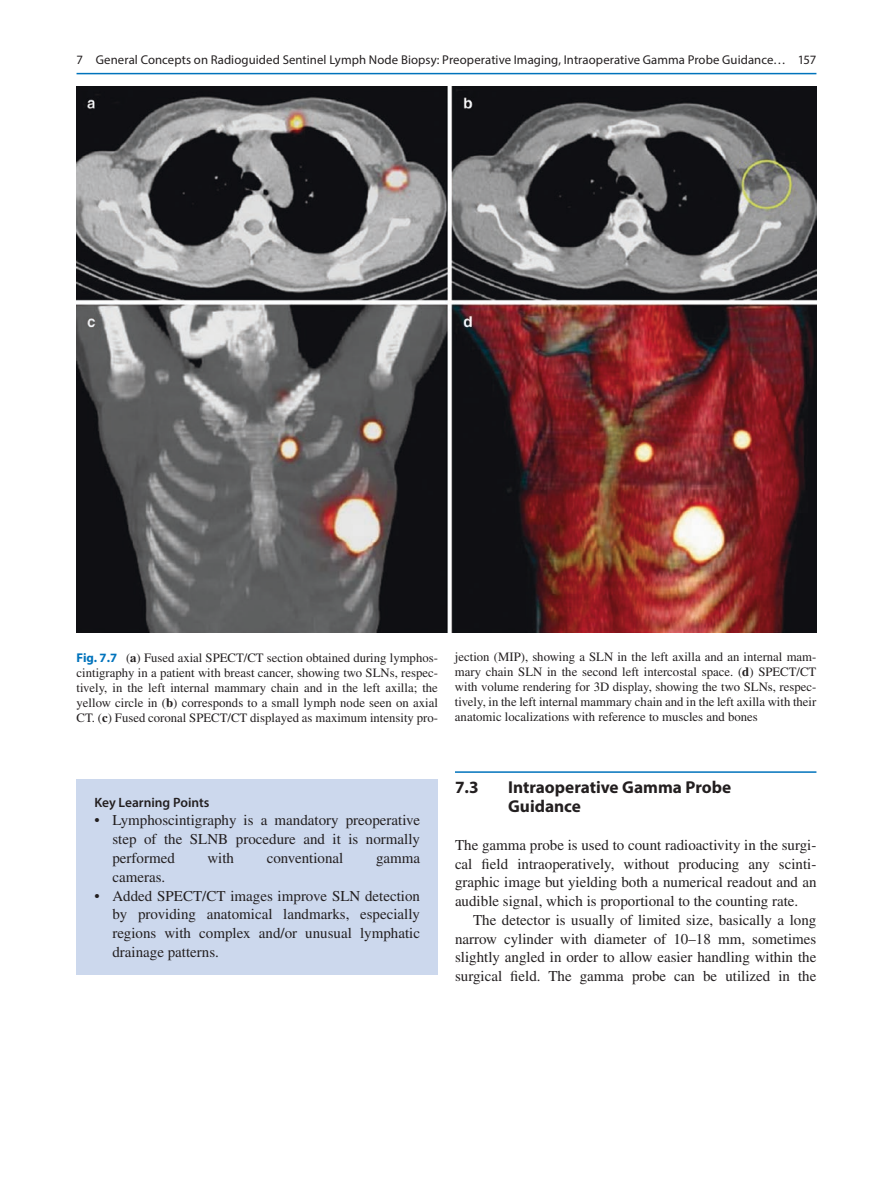
<style>
.page{position:relative;width:893px;height:1187px;background:#fff}
.page>*{position:absolute;margin:0;border:0;box-sizing:border-box;transform-origin:0 0}
.t1{font:700 17.25px/18.8px "Wqjpbk Myriad Pro";color:#231f20}
.t2{font:15px/18.8px "Pnrsdn Times LT Std";color:#231f20;text-align:justify}
.t3{font:600 13.5px "Bgssfk Myriad Pro";color:#231f20}
.t4{font:12.75px/15px "Pnrsdn Times LT Std";color:#231f20;text-align:justify}
.t5{font:12.75px "Phlvtn Myriad Pro";letter-spacing:.01em;color:#231f20}
.t6{font:12.75px "Hcrltj Myriad Pro";color:#231f20}
.s1{font-family:"Wqjpbk Myriad Pro";font-weight:700;color:#0073bc}
.s2{font-family:"Mxqkml Times LT Std";font-weight:700}
</style>
<div class="page">
<hr style="left:455px;top:771px;width:361px;height:1px;background:#0073bc">
<img style="left:77px;top:87px;width:739px;height:546px">
<div style="left:77px;top:778px;width:361px;height:196px;background:#ccd8ed"></div>
<hr style="left:77px;top:73px;width:739px;height:1px;background:#0073bc">
<p class="t5" style="left:77px;top:52px;width:711px">7 General Concepts on Radioguided Sentinel Lymph Node Biopsy: Preoperative Imaging, Intraoperative Gamma Probe Guidance…</p>
<p class="t6" style="left:798px;top:52px;width:20px">157</p>
<p class="t4" style="left:77px;top:649px;width:363px"><span class="s1">Fig. 7.7</span> (<span class="s2">a</span>) Fused axial SPECT/CT section obtained during lymphos&shy;cintigraphy in a patient with breast cancer, showing two SLNs, respec&shy;tively, in the left internal mammary chain and in the left axilla; the yellow circle in (<span class="s2">b</span>) corresponds to a small lymph node seen on axial CT. (<span class="s2">c</span>) Fused coronal SPECT/CT displayed as maximum intensity pro-</p>
<p class="t4" style="left:455px;top:649px;width:363px">jection (MIP), showing a SLN in the left axilla and an internal mam&shy;mary chain SLN in the second left intercostal space. (<span class="s2">d</span>) SPECT/CT with volume rendering for 3D display, showing the two SLNs, respec&shy;tively, in the left internal mammary chain and in the left axilla with their anatomic localizations with reference to muscles and bones</p>
<p class="t3" style="left:94px;top:793px;width:117px">Key Learning Points</p>
<p class="t2" style="left:112px;top:811px;width:309px;text-indent:-18px">• Lymphoscintigraphy is a mandatory preoperative step of the SLNB procedure and it is normally performed</p>
<p class="t2" style="left:207px;top:848px;width:28px">with</p>
<p class="t2" style="left:267px;top:848px;width:78px">conventional</p>
<p class="t2" style="left:376px;top:848px;width:46px">gamma</p>
<p class="t2" style="left:112px;top:867px;width:54px">cameras.</p>
<p class="t2" style="left:112px;top:886px;width:309px;text-indent:-18px">• Added SPECT/CT images improve SLN detection by providing anatomical landmarks, especially regions with complex and/or unusual lymphatic drainage patterns.</p>
<p class="t1" style="left:455px;top:777px;width:25px">7.3</p>
<p class="t1" style="left:508px;top:777px;width:225px">Intraoperative Gamma Probe<br>Guidance</p>
<p class="t2" style="left:455px;top:835px;width:363px">The gamma probe is used to count radioactivity in the surgi&shy;cal field intraoperatively, without producing any scinti&shy;graphic image but yielding both a numerical readout and an audible signal, which is proportional to the counting rate.</p>
<p class="t2" style="left:455px;top:910px;width:363px;text-indent:18px">The detector is usually of limited size, basically a long narrow cylinder with diameter of 10–18 mm, sometimes slightly angled in order to allow easier handling within the surgical field. The gamma probe can be utilized in the</p>
</div>
